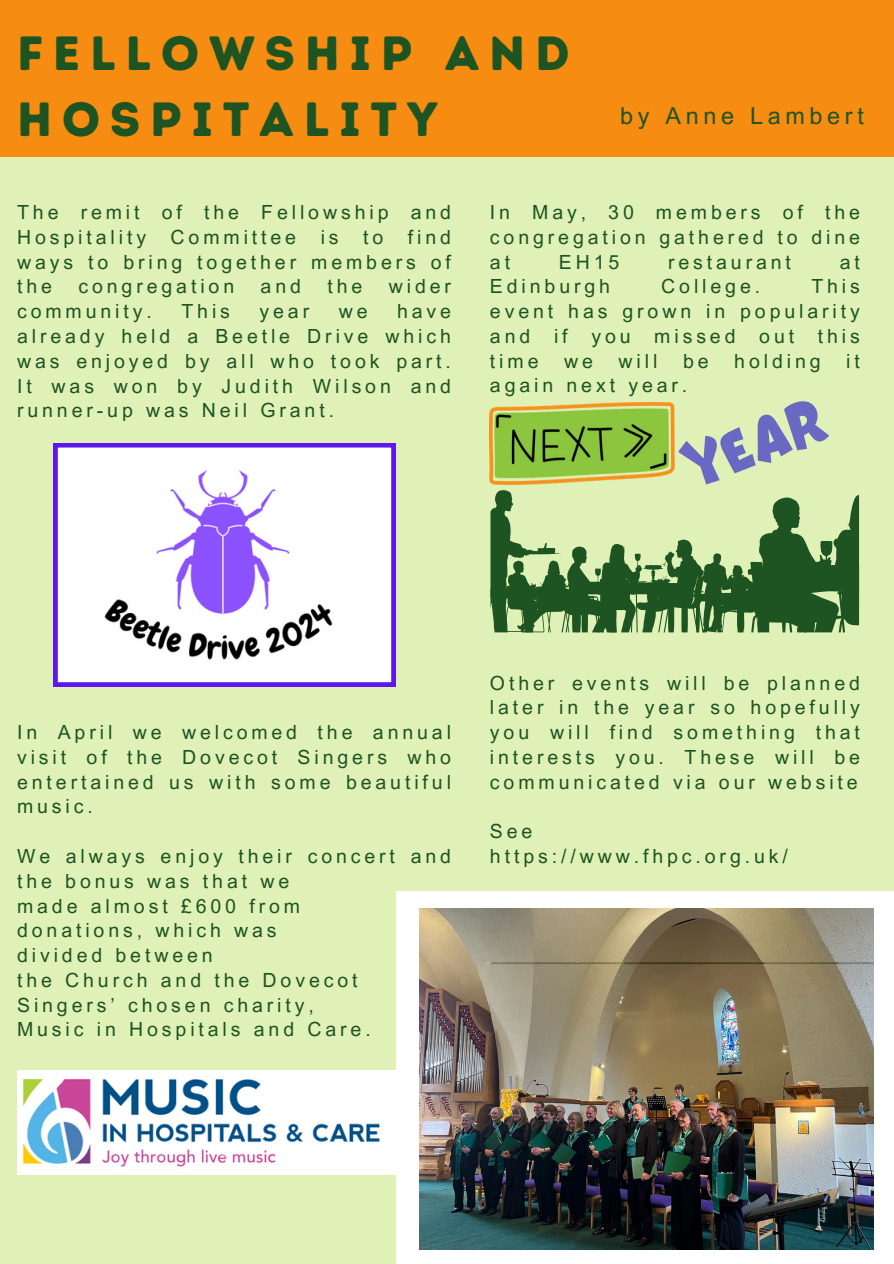
<style>
.page{position:relative;width:894px;height:1264px;background:#fff}
.page>*{position:absolute;margin:0;border:0;box-sizing:border-box;transform-origin:0 0}
.t1{font:48px/66.3px "Intro Rust Base";letter-spacing:.2em;color:#1d5422}
.t2{font:23.4px "Arial MT Pro";letter-spacing:.2em;color:#1d5422}
.t3{font:19.5px/24.8px "Arial MT Pro";letter-spacing:.2em;color:#1d5422;text-align:justify}
</style>
<div class="page">
<div style="left:0;top:0;width:893px;height:1263px;background:#dff1b6"></div>
<div style="left:0;top:0;width:893px;height:157px;background:#f68c11"></div>
<div style="left:395px;top:891px;width:498px;height:372px;background:#fff"></div>
<img style="left:17px;top:1070px;width:378px;height:104px">
<svg style="left:490px;top:401px;width:368px;height:231px"></svg>
<img style="left:419px;top:908px;width:453px;height:341px">
<svg style="left:53px;top:443px;width:342px;height:243px"></svg>
<p class="t1" style="left:17px;top:20px;width:554px">FELLOWSHIP AND<br>HOSPITALITY</p>
<p class="t2" style="left:620px;top:107px;width:245px">by Anne Lambert</p>
<h1 class="t3" style="left:17px;top:202px;width:435px">The remit of the Fellowship and<br>Hospitality</h1>
<h1 class="t3" style="left:17px;top:227px;width:435px;text-indent:390px">find ways to bring together members of the</h1>
<h1 class="t3" style="left:170px;top:227px;width:127px">Committee</h1>
<h1 class="t3" style="left:320px;top:227px;width:19px">is</h1>
<h1 class="t3" style="left:363px;top:227px;width:22px">to</h1>
<h1 class="t3" style="left:78px;top:277px;width:157px">congregation</h1>
<h1 class="t3" style="left:260px;top:277px;width:42px">and</h1>
<h1 class="t3" style="left:327px;top:277px;width:36px">the</h1>
<h1 class="t3" style="left:389px;top:277px;width:64px">wider</h1>
<h1 class="t3" style="left:17px;top:301px;width:136px">community.</h1>
<h1 class="t3" style="left:181px;top:301px;width:50px">This</h1>
<h1 class="t3" style="left:259px;top:301px;width:51px">year</h1>
<h1 class="t3" style="left:338px;top:301px;width:30px">we</h1>
<h1 class="t3" style="left:17px;top:301px;width:435px;text-indent:380px">have already held a Beetle Drive which was enjoyed by all who took part.<br>It was won by Judith Wilson and runner-up was Neil Grant.</h1>
<p class="t3" style="left:490px;top:202px;width:371px">In May, 30 members of the congregation gathered to dine at</p>
<p class="t3" style="left:558px;top:252px;width:62px">EH15</p>
<p class="t3" style="left:668px;top:252px;width:124px">restaurant</p>
<p class="t3" style="left:839px;top:252px;width:22px">at</p>
<p class="t3" style="left:490px;top:276px;width:122px">Edinburgh</p>
<p class="t3" style="left:661px;top:276px;width:100px">College.</p>
<p class="t3" style="left:490px;top:276px;width:371px;text-indent:321px">This event has grown in popularity and if you missed out this time</p>
<p class="t3" style="left:564px;top:351px;width:30px">we</p>
<p class="t3" style="left:618px;top:351px;width:40px">will</p>
<p class="t3" style="left:683px;top:351px;width:27px">be</p>
<p class="t3" style="left:734px;top:351px;width:88px">holding</p>
<p class="t3" style="left:846px;top:351px;width:15px">it</p>
<p class="t3" style="left:490px;top:375px;width:199px">again next year.</p>
<p class="t3" style="left:17px;top:722px;width:435px">In April we welcomed the annual visit of the Dovecot Singers who entertained us with some beautiful music.</p>
<p class="t3" style="left:17px;top:846px;width:435px">We always enjoy their concert and the bonus was that we</p>
<p class="t3" style="left:17px;top:895px;width:284px">made almost £600 from</p>
<p class="t3" style="left:17px;top:920px;width:261px">donations, which was</p>
<p class="t3" style="left:17px;top:945px;width:197px">divided between</p>
<p class="t3" style="left:17px;top:970px;width:342px">the Church and the Dovecot</p>
<p class="t3" style="left:17px;top:994px;width:298px">Singers’ chosen charity,</p>
<p class="t3" style="left:17px;top:1019px;width:355px">Music in Hospitals and Care.</p>
<p class="t3" style="left:490px;top:672px;width:371px">Other events will be planned later in the year so hopefully you will find something that interests you. These will be communicated via our website</p>
<p class="t3" style="left:490px;top:821px;width:44px">See</p>
<p class="t3" style="left:490px;top:846px;width:299px">https://www.fhpc.org.uk/</p>
</div>
